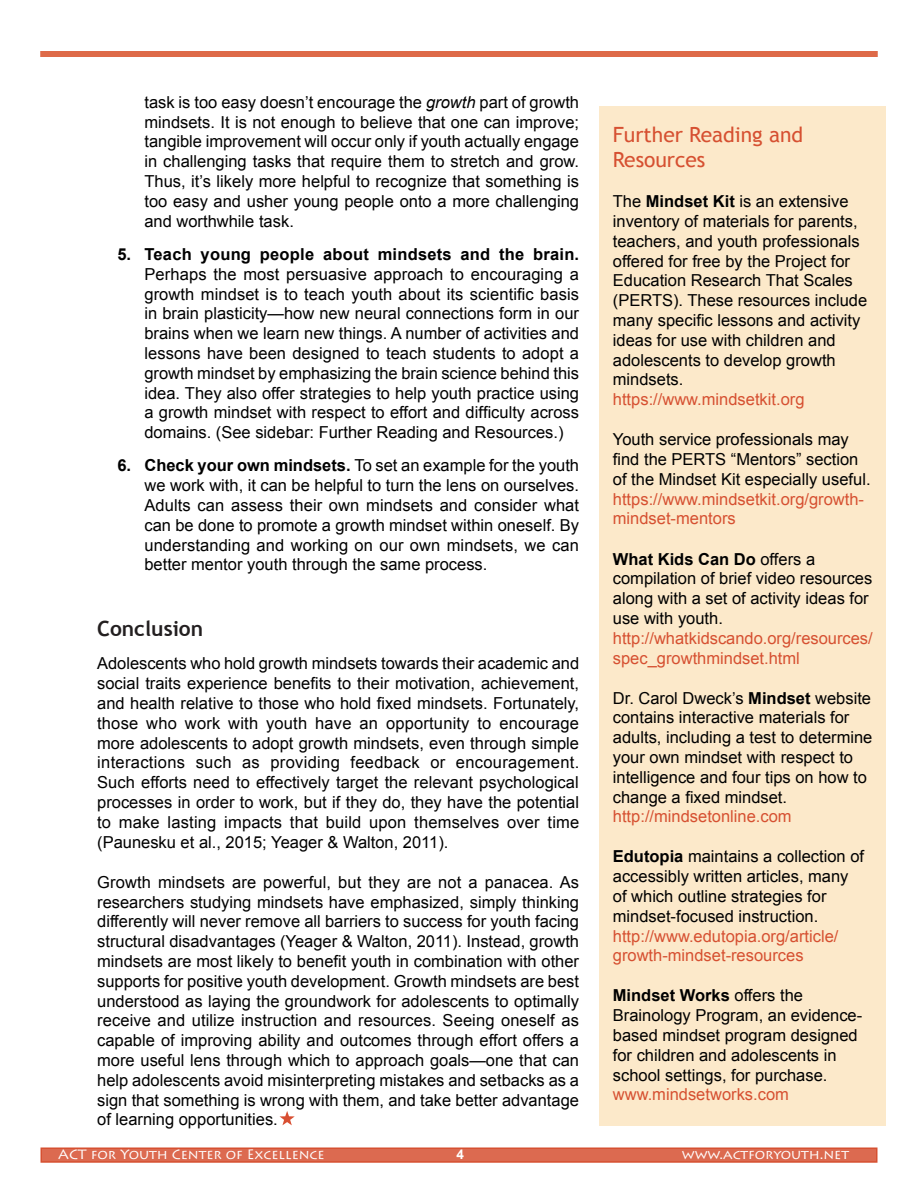
<style>
.page{position:relative;width:918px;height:1188px;background:#fff}
.page>*{position:absolute;margin:0;border:0;box-sizing:border-box;transform-origin:0 0}
.Sidebar_heading{font:21px/25.2px "Trebuchet MS";color:#d65031}
.heading_1{font:700 21px "Trebuchet MS";color:#231f20}
.sidebar_normal{font:16.5px/19.8px "Arial";color:#000}
.t1{font:13.5px "Lithos Pro";color:#fff}
.t2{font:700 13.5px "Arial";color:#fff}
.s1{font-style:italic}
.s2{font-weight:700}
.s3{color:#d65031}
</style>
<div class="page">
<div style="left:41px;top:1148px;width:836px;height:14px;background:#dc6a50"></div>
<div style="left:40px;top:1148px;width:838px;height:15px;border:2px solid #d65031"></div>
<div style="left:40px;top:51px;width:838px;height:6px;background:#de6a48"></div>
<svg style="left:280px;top:1111px;width:15px;height:14px"></svg>
<div style="left:599px;top:106px;width:287px;height:1019px;background:#fce9ca"></div>
<p class="sidebar_normal" style="left:144px;top:92px;width:436px;text-align:justify">task is too easy doesn’t encourage the <span class="s1">growth</span> part of growth mindsets. It is not enough to believe that one can improve; tangible improvement will occur only if youth actually engage in challenging tasks that require them to stretch and grow.<br>Thus, it’s likely more helpful to recognize that something is too easy and usher young people onto a more challenging and worthwhile task.</p>
<p class="sidebar_normal" style="left:144px;top:244px;width:436px;text-align:justify;text-indent:-27px"><span class="s2">5. Teach young people about mindsets and the brain.<br></span>Perhaps the most persuasive approach to encouraging a growth mindset is to teach youth about its scientific basis in brain plasticity—how new neural connections form in our brains when we learn new things. A number of activities and lessons have been designed to teach students to adopt a growth mindset by emphasizing the brain science behind this idea. They also offer strategies to help youth practice using a growth mindset with respect to effort and difficulty across domains. (See sidebar: Further Reading and Resources.)</p>
<p class="sidebar_normal" style="left:144px;top:456px;width:436px;text-align:justify;text-indent:-27px"><span class="s2">6. Check your own mindsets.</span> To set an example for the youth we work with, it can be helpful to turn the lens on ourselves.<br>Adults can assess their own mindsets and consider what can be done to promote a growth mindset within oneself. By understanding and working on our own mindsets, we can better mentor youth through the same process.</p>
<p class="heading_1" style="left:97px;top:616px;width:108px">Conclusion</p>
<p class="sidebar_normal" style="left:97px;top:654px;width:484px;text-align:justify">Adolescents who hold growth mindsets towards their academic and social traits experience benefits to their motivation, achievement, and health relative to those who hold fixed mindsets. Fortunately, those who work with youth have an opportunity to encourage more adolescents to adopt growth mindsets, even through simple interactions such as providing feedback or encouragement.<br>Such efforts need to effectively target the relevant psychological processes in order to work, but if they do, they have the potential to make lasting impacts that build upon themselves over time (Paunesku et al., 2015; Yeager &amp; Walton, 2011).</p>
<p class="sidebar_normal" style="left:97px;top:872px;width:483px;text-align:justify">Growth mindsets are powerful, but they are not a panacea. As researchers studying mindsets have emphasized, simply thinking differently will never remove all barriers to success for youth facing structural disadvantages (Yeager &amp; Walton, 2011). Instead, growth mindsets are most likely to benefit youth in combination with other supports for positive youth development. Growth mindsets are best understood as laying the groundwork for adolescents to optimally receive and utilize instruction and resources. Seeing oneself as capable of improving ability and outcomes through effort offers a more useful lens through which to approach goals—one that can help adolescents avoid misinterpreting mistakes and setbacks as a sign that something is wrong with them, and take better advantage of learning opportunities.</p>
<p class="Sidebar_heading" style="left:613px;top:122px;width:192px">Further Reading and<br>Resources</p>
<p class="sidebar_normal" style="left:613px;top:192px;width:256px">The <span class="s2">Mindset Kit</span> is an extensive inventory of materials for parents, teachers, and youth professionals offered for free by the Project for<br>Education Research That Scales (PERTS). These resources include many specific lessons and activity ideas for use with children and adolescents to develop growth mindsets. <span class="s3">https://www.mindsetkit.org</span></p>
<p class="sidebar_normal" style="left:613px;top:430px;width:259px">Youth service professionals may find the PERTS “Mentors” section of the Mindset Kit especially useful. <span class="s3">https://www.mindsetkit.org/growth&shy;mindset-mentors</span></p>
<p class="sidebar_normal" style="left:613px;top:549px;width:261px"><span class="s2">What Kids Can Do</span> offers a compilation of brief video resources along with a set of activity ideas for use with youth. <span class="s3">http://whatkidscando.org/resources/ spec_growthmindset.html</span></p>
<p class="sidebar_normal" style="left:613px;top:688px;width:261px">Dr. Carol Dweck’s <span class="s2">Mindset</span> website contains interactive materials for adults, including a test to determine your own mindset with respect to intelligence and four tips on how to change a fixed mindset. <span class="s3">http://mindsetonline.com</span></p>
<p class="sidebar_normal" style="left:613px;top:847px;width:253px"><span class="s2">Edutopia</span> maintains a collection of accessibly written articles, many of which outline strategies for mindset-focused instruction. <span class="s3">http://www.edutopia.org/article/ growth-mindset-resources</span></p>
<p class="sidebar_normal" style="left:613px;top:986px;width:251px"><span class="s2">Mindset Works</span> offers the<br>Brainology Program, an evidence&shy;based mindset program designed for children and adolescents in school settings, for purchase. <span class="s3">www.mindsetworks.com</span></p>
<p class="t1" style="left:58px;top:1146px;width:268px">ACT for Youth Center of Excellence</p>
<p class="t2" style="left:456px;top:1145px;width:9px">4</p>
<p class="t1" style="left:682px;top:1146px;width:169px">www.actforyouth.net</p>
</div>
